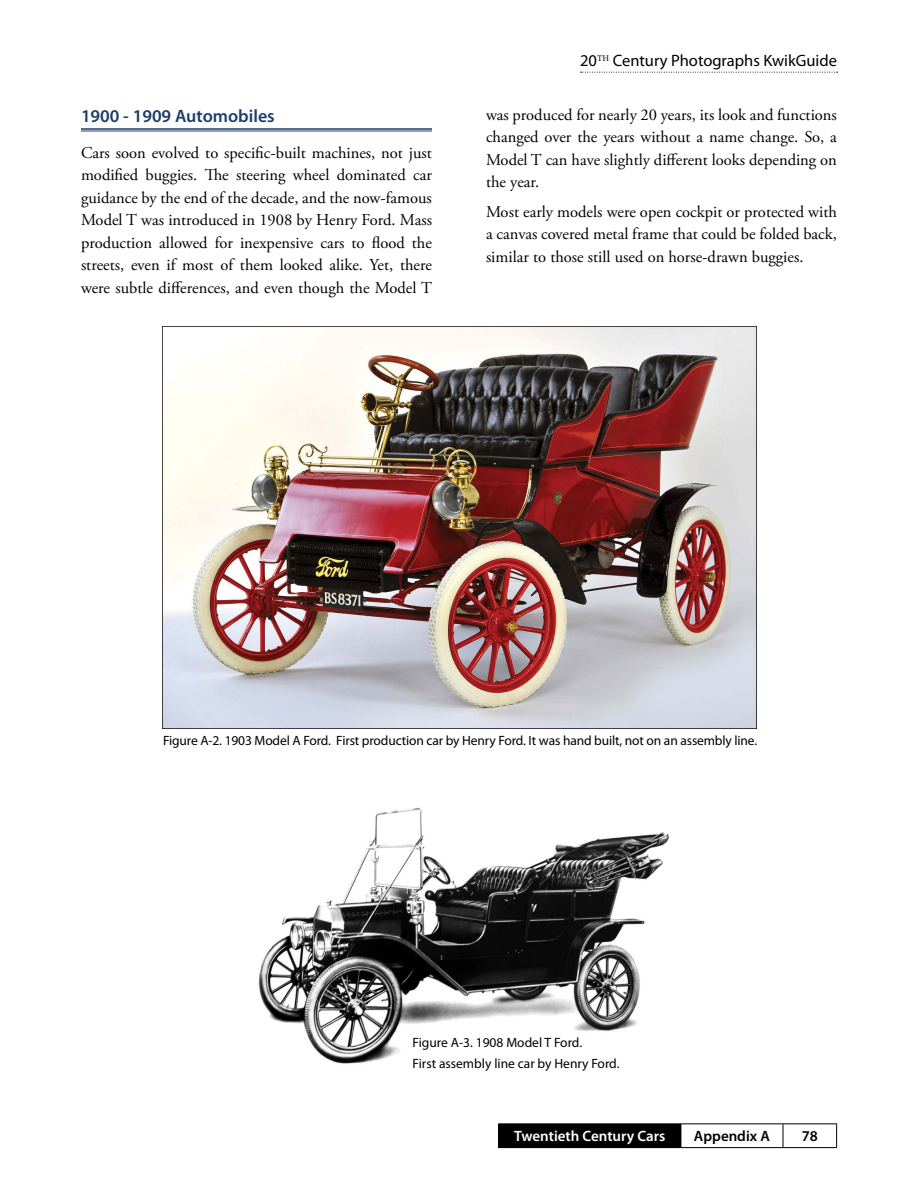
<style>
.page{position:relative;width:918px;height:1188px;background:#fff}
.page>*{position:absolute;margin:0;border:0;box-sizing:border-box;transform-origin:0 0}
.Head2_NO_TOC{font:600 18px "Myriad Pro";color:#1e3d6b}
.Body_Text{font:16.5px/22.5px "Adobe Garamond Pro";color:#000;text-align:justify}
.t1{font:16.5px "Myriad Pro";color:#000}
.t2{font:600 15px "Myriad Pro";color:#fff}
.Footer_-_Black{font:600 15px "Myriad Pro";color:#000}
.t3{font:13.5px/21px "Myriad Pro";letter-spacing:-.01em;color:#000}
</style>
<div class="page">
<svg style="left:581px;top:72px;width:257px;height:1px"></svg>
<div style="left:499px;top:1124px;width:182px;height:24px;background:#000"></div>
<hr style="left:498px;top:1123px;width:183px;height:1px;background:#000">
<svg style="left:498px;top:1124px;width:1px;height:23px"></svg>
<hr style="left:681px;top:1123px;width:102px;height:1px;background:#000">
<svg style="left:681px;top:1124px;width:1px;height:23px"></svg>
<hr style="left:783px;top:1123px;width:54px;height:1px;background:#000">
<svg style="left:783px;top:1124px;width:1px;height:23px"></svg>
<svg style="left:836px;top:1124px;width:1px;height:23px"></svg>
<hr style="left:498px;top:1147px;width:183px;height:1px;background:#000">
<hr style="left:681px;top:1147px;width:102px;height:1px;background:#000">
<hr style="left:783px;top:1147px;width:54px;height:1px;background:#000">
<hr style="left:81px;top:128px;width:351px;height:2px;background:#1e3d6b">
<hr style="left:81px;top:131px;width:351px;height:1px;background:#1e3d6b">
<img style="left:163px;top:327px;width:594px;height:401px">
<img style="left:258px;top:807px;width:411px;height:257px">
<p class="Head2_NO_TOC" style="left:81px;top:104px;width:195px">1900 - 1909 Automobiles</p>
<p class="Body_Text" style="left:81px;top:142px;width:353px">Cars soon evolved to specific-built machines, not just modified buggies. The steering wheel dominated car guidance by the end of the decade, and the now-famous Model T was introduced in 1908 by Henry Ford. Mass production allowed for inexpensive cars to flood the streets, even if most of them looked alike. Yet, there were subtle differences, and even though the Model T</p>
<p class="t1" style="left:580px;top:51px;width:258px">20<sup>TH</sup> Century Photographs KwikGuide</p>
<p class="Body_Text" style="left:486px;top:104px;width:352px">was produced for nearly 20 years, its look and functions changed over the years without a name change. So, a Model T can have slightly different looks depending on the year.</p>
<p class="Body_Text" style="left:486px;top:201px;width:353px">Most early models were open cockpit or protected with a canvas covered metal frame that could be folded back, similar to those still used on horse-drawn buggies.</p>
<p class="t3" style="left:163px;top:730px;width:596px">Figure A-2. 1903 Model A Ford. First production car by Henry Ford. It was hand built, not on an assembly line.</p>
<p class="t3" style="left:413px;top:1032px;width:209px">Figure A-3. 1908 Model T Ford.<br>First assembly line car by Henry Ford.</p>
<p class="t2" style="left:514px;top:1127px;width:153px">Twentieth Century Cars</p>
<p class="Footer_-_Black" style="left:694px;top:1127px;width:77px">Appendix A</p>
<p class="Footer_-_Black" style="left:802px;top:1127px;width:18px">78</p>
</div>
